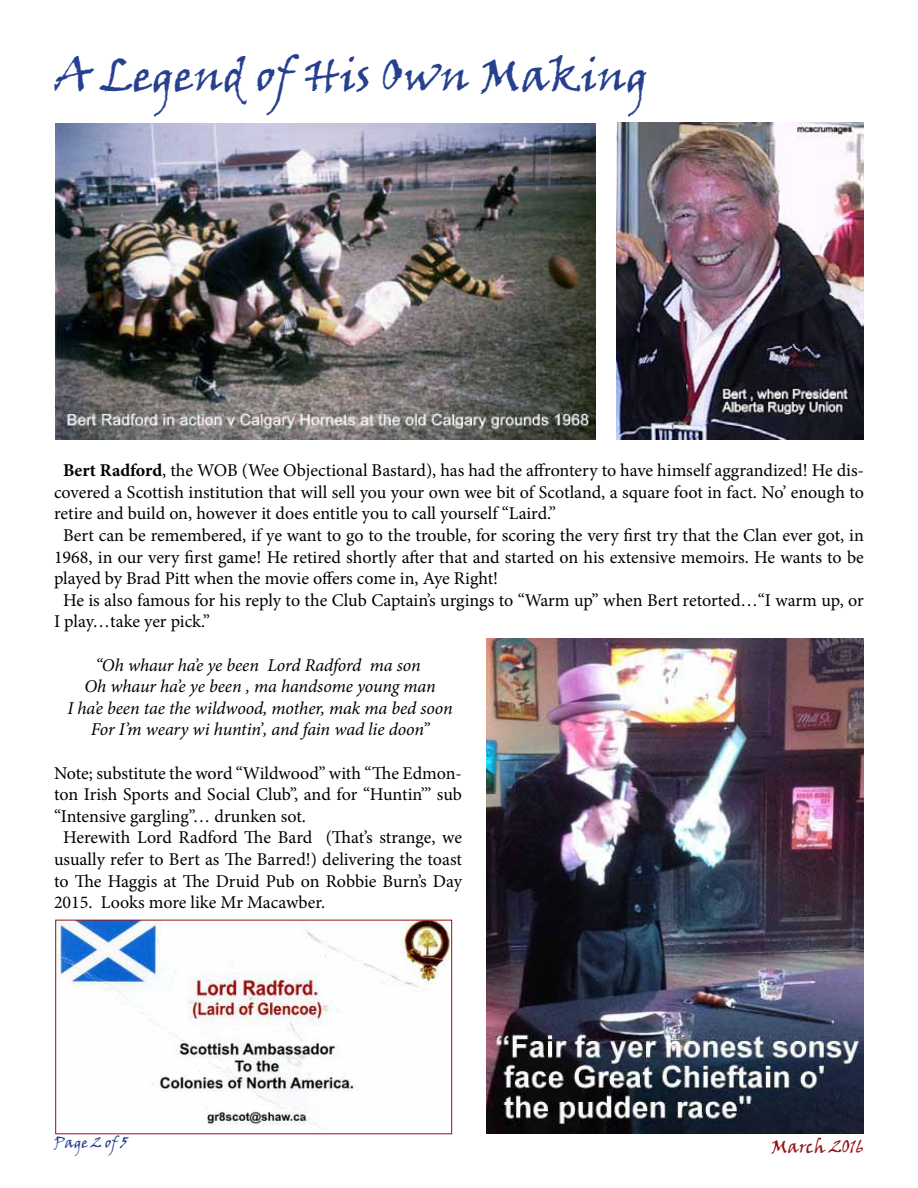
<style>
.page{position:relative;width:918px;height:1188px;background:#fff}
.page>*{position:absolute;margin:0;border:0;box-sizing:border-box;transform-origin:0 0}
.t1{font:45px "Viner Hand ITC";color:#25408f}
.t2{font:18px "Minion Pro";letter-spacing:-.005em;color:#000}
.t3{font:italic 18px/21.6px "Minion Pro";letter-spacing:-.005em;color:#000;text-align:center}
.t4{font:18px "Viner Hand ITC";color:#951316}
.t5{font:15px "Viner Hand ITC";color:#25408f}
.s1{font-weight:700}
</style>
<div class="page">
<img style="left:58px;top:922px;width:392px;height:205px">
<img style="left:56px;top:123px;width:540px;height:316px">
<img style="left:616px;top:123px;width:248px;height:316px">
<img style="left:487px;top:639px;width:377px;height:495px">
<h1 class="t1" style="left:56px;top:47px;width:595px">A Legend of His Own Making</h1>
<p class="t2" style="left:63px;top:458px;width:803px"><span class="s1">Bert Radford</span>, the WOB (Wee Objectional Bastard), has had the affrontery to have himself aggrandized! He dis-</p>
<p class="t2" style="left:54px;top:480px;width:811px">covered a Scottish institution that will sell you your own wee bit of Scotland, a square foot in fact. No’ enough to</p>
<p class="t2" style="left:54px;top:502px;width:503px">retire and build on, however it does entitle you to call yourself “Laird.”</p>
<p class="t2" style="left:63px;top:523px;width:802px">Bert can be remembered, if ye want to go to the trouble, for scoring the very first try that the Clan ever got, in</p>
<p class="t2" style="left:54px;top:545px;width:811px">1968, in our very first game! He retired shortly after that and started on his extensive memoirs. He wants to be</p>
<p class="t2" style="left:54px;top:566px;width:446px">played by Brad Pitt when the movie offers come in, Aye Right!</p>
<p class="t2" style="left:63px;top:588px;width:802px">He is also famous for his reply to the Club Captain’s urgings to “Warm up” when Bert retorted…“I warm up, or</p>
<p class="t2" style="left:54px;top:610px;width:158px">I play…take yer pick.”</p>
<p class="t3" style="left:67px;top:654px;width:387px">“Oh whaur ha’e ye been Lord Radford ma son<br>Oh whaur ha’e ye been , ma handsome young man<br>I ha’e been tae the wildwood, mother, mak ma bed soon For I’m weary wi huntin’, and fain wad lie doon”</p>
<p class="t2" style="left:54px;top:761px;width:410px">Note; substitute the word “Wildwood” with “The Edmon-</p>
<p class="t2" style="left:54px;top:782px;width:410px">ton Irish Sports and Social Club”, and for “Huntin’” sub</p>
<p class="t2" style="left:54px;top:804px;width:254px">“Intensive gargling”… drunken sot.</p>
<p class="t2" style="left:63px;top:826px;width:401px">Herewith Lord Radford The Bard (That’s strange, we</p>
<p class="t2" style="left:54px;top:847px;width:410px">usually refer to Bert as The Barred!) delivering the toast</p>
<p class="t2" style="left:54px;top:869px;width:410px">to The Haggis at The Druid Pub on Robbie Burn’s Day</p>
<p class="t2" style="left:54px;top:890px;width:273px">2015. Looks more like Mr Macawber.</p>
<p class="t5" style="left:54px;top:1133px;width:75px">Page 2 of 5</p>
<p class="t4" style="left:771px;top:1135px;width:94px">March 2016</p>
</div>
